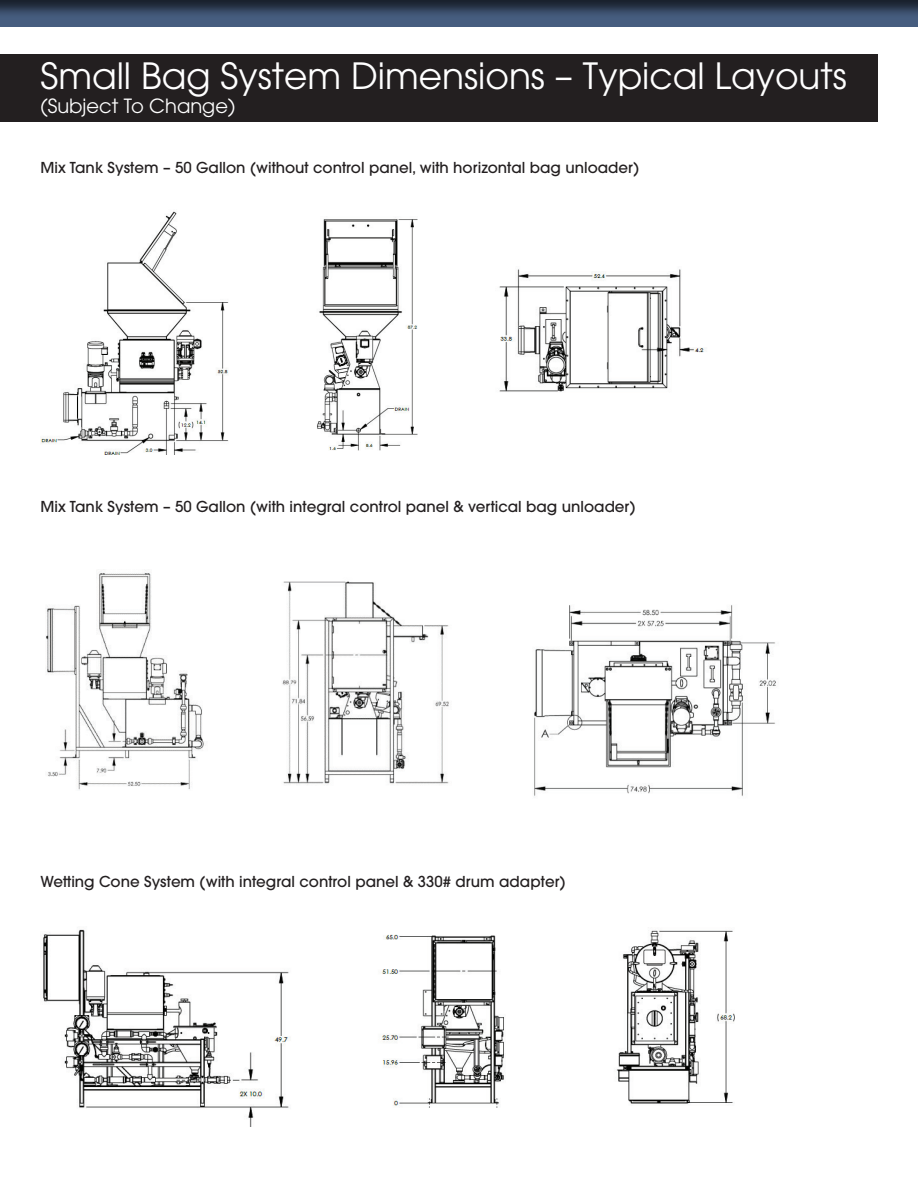
<style>
.page{position:relative;width:918px;height:1188px;background:#fff}
.page>*{position:absolute;margin:0;border:0;box-sizing:border-box;transform-origin:0 0}
.t1{font:36px "ITC Avant Garde Pro";color:#fff}
.t2{font:19.5px "ITC Avant Garde Pro";color:#fff}
.t3{font:500 15px "ITC Avant Garde Pro";color:#231f20}
</style>
<div class="page">
<div style="left:0;top:0;width:918px;height:29px;background:#231f20;opacity:.75"></div>
<div style="left:0;top:54px;width:878px;height:68px;background:#231f20"></div>
<img style="left:317px;top:219px;width:101px;height:232px">
<img style="left:41px;top:211px;width:188px;height:243px">
<img style="left:499px;top:269px;width:205px;height:123px">
<img style="left:46px;top:570px;width:158px;height:220px">
<img style="left:282px;top:581px;width:167px;height:204px">
<img style="left:534px;top:605px;width:242px;height:192px">
<img style="left:43px;top:929px;width:247px;height:197px">
<img style="left:616px;top:930px;width:119px;height:174px">
<img style="left:381px;top:934px;width:123px;height:174px">
<h1 class="t1" style="left:40px;top:54px;width:808px">Small Bag System Dimensions – Typical Layouts</h1>
<h2 class="t2" style="left:40px;top:94px;width:196px">(Subject To Change)</h2>
<p class="t3" style="left:40px;top:158px;width:600px">Mix Tank System – 50 Gallon (without control panel, with horizontal bag unloader)</p>
<p class="t3" style="left:40px;top:497px;width:597px">Mix Tank System – 50 Gallon (with integral control panel &amp; vertical bag unloader)</p>
<p class="t3" style="left:40px;top:871px;width:527px">Wetting Cone System (with integral control panel &amp; 330# drum adapter)</p>
</div>
